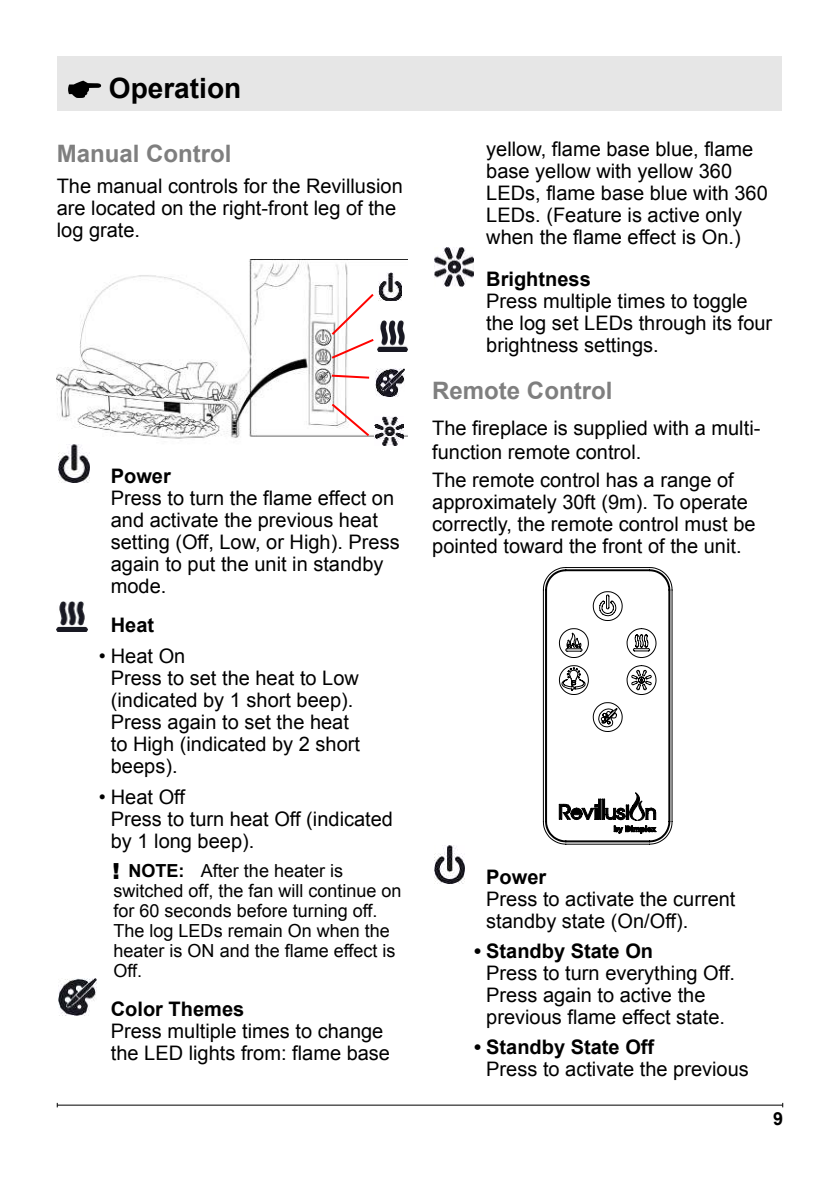
<style>
.page{position:relative;width:840px;height:1191px;background:#fff}
.page>*{position:absolute;margin:0;border:0;box-sizing:border-box;transform-origin:0 0}
.t1{font:700 28px "Arial";color:#000}
.t2{font:700 24px "Arial";color:#7f7f7f}
.t3{font:900 22.2px "Arial";color:#000}
.t4{font:20px/22px "Arial";color:#000}
.t5{font:700 20px "Arial";color:#000}
.t6{font:18px/20px "Arial";color:#000}
.t7{font:700 18px "Arial";color:#000}
.s1{font-weight:700}
</style>
<div class="page">
<hr style="left:57px;top:1104px;width:725px;height:1px;background:#000">
<div style="left:57px;top:57px;width:724px;height:54px;background:#e6e6e6"></div>
<img style="left:57px;top:260px;width:350px;height:186px">
<img style="left:59px;top:444px;width:30px;height:38px">
<img style="left:57px;top:601px;width:30px;height:30px">
<img style="left:59px;top:978px;width:37px;height:37px">
<svg style="left:329px;top:292px;width:46px;height:68px"></svg>
<svg style="left:329px;top:373px;width:42px;height:7px"></svg>
<svg style="left:329px;top:402px;width:42px;height:36px"></svg>
<img style="left:378px;top:272px;width:23px;height:29px">
<img style="left:377px;top:321px;width:30px;height:30px">
<img style="left:375px;top:368px;width:29px;height:29px">
<img style="left:375px;top:416px;width:28px;height:29px">
<svg style="left:68px;top:81px;width:33px;height:17px"></svg>
<img style="left:434px;top:247px;width:39px;height:39px">
<svg style="left:542px;top:567px;width:130px;height:277px"></svg>
<img style="left:434px;top:846px;width:30px;height:37px">
<h1 class="t1" style="left:109px;top:78px;width:134px">Operation</h1>
<p class="t2" style="left:57px;top:144px;width:176px">Manual Control</p>
<p class="t4" style="left:57px;top:175px;width:347px">The manual controls for the Revillusion are located on the right-front leg of the log grate.</p>
<p class="t5" style="left:111px;top:468px;width:62px">Power</p>
<p class="t4" style="left:111px;top:487px;width:290px">Press to turn the flame effect on and activate the previous heat setting (Off, Low, or High). Press again to put the unit in standby mode.</p>
<p class="t5" style="left:111px;top:617px;width:45px">Heat</p>
<p class="t4" style="left:111px;top:645px;width:250px;text-indent:-12px">• Heat On<br>Press to set the heat to Low (indicated by 1 short beep).<br>Press again to set the heat to High (indicated by 2 short beeps).</p>
<p class="t4" style="left:111px;top:786px;width:283px;text-indent:-12px">• Heat Off<br>Press to turn heat Off (indicated by 1 long beep).</p>
<p class="t6" style="left:113px;top:860px;width:289px;text-indent:15px"><span class="s1">NOTE:</span> After the heater is switched off, the fan will continue on for 60 seconds before turning off.<br>The log LEDs remain On when the heater is ON and the flame effect is<br>Off.</p>
<p class="t5" style="left:111px;top:1001px;width:135px">Color Themes</p>
<p class="t4" style="left:111px;top:1020px;width:280px">Press multiple times to change the LED lights from: flame base</p>
<p class="t3" style="left:113px;top:858px;width:9px">!</p>
<p class="t4" style="left:486px;top:138px;width:283px">yellow, flame base blue, flame base yellow with yellow 360<br>LEDs, flame base blue with 360<br>LEDs. (Feature is active only when the flame effect is On.)</p>
<p class="t5" style="left:486px;top:272px;width:106px">Brightness</p>
<p class="t4" style="left:486px;top:290px;width:287px">Press multiple times to toggle the log set LEDs through its four brightness settings.</p>
<p class="t2" style="left:432px;top:382px;width:181px">Remote Control</p>
<p class="t4" style="left:432px;top:416px;width:329px;line-height:24px">The fireplace is supplied with a multi&shy;function remote control.</p>
<p class="t4" style="left:432px;top:469px;width:325px">The remote control has a range of approximately 30ft (9m). To operate correctly, the remote control must be pointed toward the front of the unit.</p>
<p class="t5" style="left:486px;top:869px;width:62px">Power</p>
<p class="t4" style="left:486px;top:888px;width:250px">Press to activate the current standby state (On/Off).</p>
<p class="t5" style="left:474px;top:937px;width:180px">• Standby State On</p>
<p class="t4" style="left:486px;top:962px;width:250px">Press to turn everything Off.<br>Press again to active the previous flame effect state.</p>
<p class="t5" style="left:474px;top:1033px;width:181px">• Standby State Off</p>
<p class="t4" style="left:486px;top:1058px;width:264px">Press to activate the previous</p>
<p class="t7" style="left:772px;top:1112px;width:12px">9</p>
</div>
